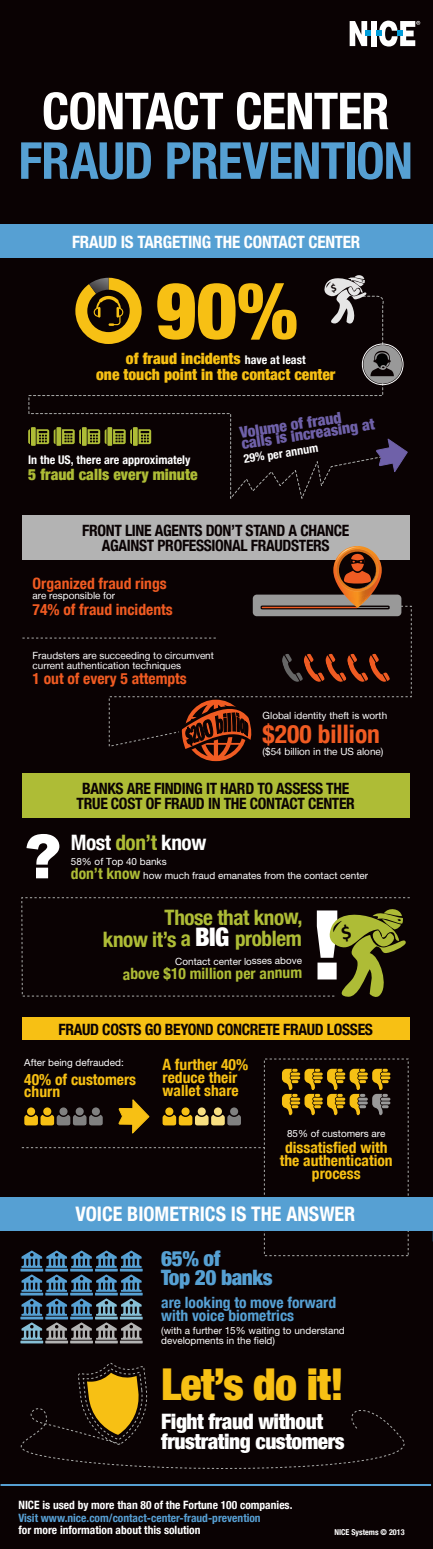
<style>
.page{position:relative;width:433px;height:1549px;background:#0a0203}
.page>*{position:absolute;margin:0;border:0;box-sizing:border-box;transform-origin:0 0}
.t1{font:900 96.4px "Arial";color:#fff}
.t2{font:900 condensed 78.1px "Helvetica Neue LT";color:#f7c014}
.t3{font:900 60.9px "Arial";color:#fff}
.t4{font:700 condensed 51px "Helvetica Neue LT";letter-spacing:-.02em;color:#56a0d3}
.t5{font:700 condensed 51px "Helvetica Neue LT";letter-spacing:-.015em;color:#fff}
.t6{font:900 condensed 43.9px "Helvetica Neue LT";letter-spacing:-.02em;color:#f7c014}
.t7{font:700 condensed 25.5px "Helvetica Neue";color:#f05b22}
.t8{font:900 condensed 21.3px/19.8px "Helvetica Neue LT";letter-spacing:-.02em;color:#fff}
.t9{font:700 condensed 21.3px/21.6px "Helvetica Neue LT";letter-spacing:-.03em;color:#aebc36;text-align:right}
.t10{font:900 condensed 21.3px/19.8px "Helvetica Neue LT";letter-spacing:-.02em;color:#56a0d3}
.t11{font:700 condensed 21.3px "Helvetica Neue LT";letter-spacing:-.02em;color:#fff}
.t12{font:700 condensed 20px "Helvetica Neue LT";color:#fff}
.t13{font:700 condensed 17px "Helvetica Neue LT";letter-spacing:-.015em;color:#fff}
.t14{font:700 condensed 15.6px/14.2px "Helvetica Neue LT";letter-spacing:-.02em;color:#0a0203;text-align:center}
.t15{font:700 condensed 15.6px/12.8px "Helvetica Neue";color:#f7c014}
.t16{font:900 condensed 15.6px/15.6px "Helvetica Neue LT";color:#f7c014;text-align:center}
.t17{font:700 condensed 15.6px "Helvetica Neue";color:#f05b22}
.t18{font:700 condensed 15.6px/12.8px "Helvetica Neue";color:#56a0d3}
.t19{font:900 condensed 15.6px/11.4px "Helvetica Neue LT";color:#6f61a9}
.t20{font:700 condensed 15.6px "Helvetica Neue";letter-spacing:-.01em;color:#aebc36}
.t21{font:900 condensed 15.6px "Helvetica Neue LT";color:#aebc36}
.t22{font:700 condensed 12px "Helvetica Neue LT";color:#fff}
.t23{font:700 condensed 11.5px "Helvetica Neue LT";color:#fff}
.t24{font:700 condensed 11.5px "Helvetica Neue LT";color:#579fd3}
.t25{font:9.9px/14.2px "Helvetica Neue";color:#fff}
.t26{font:9.9px/9.9px "Helvetica Neue LT";color:#fff}
.t27{font:700 condensed 8.1px "Helvetica Neue LT";color:#fff}
.s1{font-weight:700;font-size:12px;color:#fff}
.s2{color:#aebc36}
.s3{font-weight:700;font-stretch:condensed;font-size:15.6px;color:#aebc36}
.s4{font-weight:900;font-size:25.5px;color:#fff}
</style>
<div class="page">
<div style="left:22px;top:515px;width:388px;height:45px;background:#b3b3b3"></div>
<div style="left:371px;top:21px;width:6px;height:25px;background:#fff"></div>
<svg style="left:350px;top:21px;width:21px;height:25px"></svg>
<svg style="left:377px;top:21px;width:43px;height:26px"></svg>
<div style="left:0;top:224px;width:433px;height:34px;background:#56a0d3"></div>
<div style="left:344px;top:1263px;width:25px;height:25px;background:#0a0203"></div>
<div style="left:22px;top:773px;width:388px;height:45px;background:#aebc36"></div>
<div style="left:22px;top:1018px;width:388px;height:22px;background:#f7c014"></div>
<svg style="left:75px;top:278px;width:67px;height:17px"></svg>
<svg style="left:22px;top:638px;width:86px;height:1px"></svg>
<div style="left:108px;top:605px;width:304px;height:142px;background:#0a0203"></div>
<div style="left:21px;top:897px;width:390px;height:100px;background:#0a0203"></div>
<div style="left:27px;top:1107px;width:8px;height:9px;background:#f7c014;border-radius:50%"></div>
<div style="left:43px;top:1107px;width:8px;height:9px;background:#f7c014;border-radius:50%"></div>
<div style="left:59px;top:1107px;width:9px;height:9px;background:#808080;border-radius:50%"></div>
<div style="left:76px;top:1107px;width:8px;height:9px;background:#808080;border-radius:50%"></div>
<svg style="left:24px;top:1115px;width:79px;height:10px"></svg>
<div style="left:92px;top:1107px;width:8px;height:9px;background:#808080;border-radius:50%"></div>
<div style="left:165px;top:1107px;width:8px;height:9px;background:#f7c014;border-radius:50%"></div>
<svg style="left:181px;top:1107px;width:9px;height:9px"></svg>
<div style="left:198px;top:1107px;width:8px;height:9px;background:#f8df81;border-radius:50%"></div>
<div style="left:214px;top:1107px;width:8px;height:9px;background:#f8df81;border-radius:50%"></div>
<svg style="left:162px;top:1115px;width:79px;height:10px"></svg>
<div style="left:230px;top:1107px;width:8px;height:9px;background:#808080;border-radius:50%"></div>
<svg style="left:282px;top:1068px;width:18px;height:1px"></svg>
<svg style="left:304px;top:1068px;width:19px;height:1px"></svg>
<svg style="left:327px;top:1068px;width:18px;height:1px"></svg>
<svg style="left:349px;top:1068px;width:19px;height:1px"></svg>
<svg style="left:372px;top:1068px;width:18px;height:1px"></svg>
<svg style="left:282px;top:1069px;width:108px;height:46px"></svg>
<svg style="left:178px;top:694px;width:77px;height:67px"></svg>
<div style="left:271px;top:652px;width:24px;height:35px;background:#0a0203"></div>
<svg style="left:282px;top:653px;width:108px;height:30px"></svg>
<svg style="left:45px;top:1250px;width:23px;height:1px"></svg>
<svg style="left:70px;top:1250px;width:23px;height:1px"></svg>
<svg style="left:95px;top:1250px;width:23px;height:1px"></svg>
<svg style="left:120px;top:1250px;width:23px;height:1px"></svg>
<svg style="left:20px;top:1250px;width:23px;height:1px"></svg>
<svg style="left:95px;top:1343px;width:23px;height:1px"></svg>
<svg style="left:70px;top:1343px;width:23px;height:1px"></svg>
<div style="left:45px;top:1322px;width:23px;height:22px;background:#5a5556"></div>
<div style="left:120px;top:1322px;width:23px;height:22px;background:#5a5556"></div>
<div style="left:20px;top:1322px;width:23px;height:22px;background:#445b67"></div>
<svg style="left:20px;top:1251px;width:123px;height:92px"></svg>
<div style="left:28px;top:295px;width:362px;height:206px;background:#0a0203"></div>
<svg style="left:363px;top:345px;width:39px;height:39px"></svg>
<svg style="left:369px;top:347px;width:27px;height:29px"></svg>
<svg style="left:370px;top:351px;width:24px;height:25px"></svg>
<div style="left:362px;top:344px;width:41px;height:41px;border:1px solid #fff;border-radius:50%"></div>
<svg style="left:375px;top:438px;width:34px;height:36px"></svg>
<div style="left:253px;top:595px;width:148px;height:21px;background:#999;border-radius:4px"></div>
<div style="left:261px;top:606px;width:129px;height:3px;border:1px solid #0a0203"></div>
<hr style="left:262px;top:607px;width:95px;height:1px;background:#f05b22">
<svg style="left:333px;top:546px;width:49px;height:62px"></svg>
<div style="left:119px;top:1108px;width:20px;height:16px;background:#f7c014"></div>
<div style="left:118px;top:1108px;width:22px;height:17px;border:1px solid #f7c014"></div>
<svg style="left:131px;top:1098px;width:19px;height:38px"></svg>
<svg style="left:22px;top:1147px;width:242px;height:1px"></svg>
<div style="left:0;top:1197px;width:433px;height:34px;background:#56a0d3"></div>
<div style="left:0;top:1395px;width:428px;height:80px;background:#0a0203"></div>
<hr style="left:1px;top:1484px;width:430px;height:2px;background:#569fd2">
<svg style="left:70px;top:1362px;width:79px;height:95px"></svg>
<svg style="left:323px;top:271px;width:43px;height:53px"></svg>
<svg style="left:328px;top:902px;width:78px;height:96px"></svg>
<h3 class="t5" style="left:42px;top:80px;width:349px">CONTACT CENTER</h3>
<h3 class="t4" style="left:19px;top:130px;width:396px">FRAUD PREVENTION</h3>
<h3 class="t13" style="left:72px;top:232px;width:289px">FRAUD IS TARGETING THE CONTACT CENTER</h3>
<h2 class="t2" style="left:156px;top:263px;width:144px">90%</h2>
<h3 class="t16" style="left:96px;top:351px;width:241px">of fraud incidents <span class="s1">have at least<br></span>one touch point in the contact center</h3>
<p class="t22" style="left:28px;top:452px;width:164px">In the US, there are approximately</p>
<h3 class="t21" style="left:28px;top:464px;width:171px">5 fraud calls every minute</h3>
<h3 class="t19" style="left:239px;top:427px;width:136px;rotate:-9deg">Volume of fraud calls is increasing at</h3>
<p class="t22" style="left:243px;top:452px;width:77px;rotate:-9deg">29% per annum</p>
<h3 class="t14" style="left:82px;top:524px;width:268px">FRONT LINE AGENTS DON’T STAND A CHANCE<br>AGAINST PROFESSIONAL FRAUDSTERS</h3>
<h3 class="t17" style="left:33px;top:574px;width:136px">Organized fraud rings</h3>
<p class="t26" style="left:33px;top:590px;width:84px">are responsible for</p>
<h3 class="t17" style="left:33px;top:600px;width:142px">74% of fraud incidents</h3>
<p class="t26" style="left:33px;top:650px;width:183px">Fraudsters are succeeding to circumvent current authentication techniques</p>
<h3 class="t17" style="left:33px;top:669px;width:156px">1 out of every 5 attempts</h3>
<p class="t26" style="left:263px;top:710px;width:126px">Global identity theft is worth</p>
<h3 class="t7" style="left:263px;top:718px;width:119px">$200 billion</h3>
<p class="t26" style="left:263px;top:747px;width:122px">($54 billion in the US alone)</p>
<h3 class="t3" style="left:24px;top:812px;width:39px">?</h3>
<h3 class="t14" style="left:77px;top:782px;width:280px">BANKS ARE FINDING IT HARD TO ASSESS THE<br>TRUE COST OF FRAUD IN THE CONTACT CENTER</h3>
<h3 class="t11" style="left:71px;top:829px;width:137px">Most <span class="s2">don’t</span> know</h3>
<p class="t25" style="left:71px;top:854px;width:299px">58% of Top 40 banks<br><span class="s3">don’t know</span> how much fraud emanates from the contact center</p>
<h3 class="t9" style="left:103px;top:906px;width:201px">Those that know,<br>know it’s a <span class="s4">BIG</span> problem</h3>
<p class="t25" style="left:175px;top:954px;width:128px">Contact center losses above</p>
<h3 class="t20" style="left:123px;top:964px;width:181px">above $10 million per annum</h3>
<h1 class="t1" style="left:311px;top:875px;width:34px">!</h1>
<h3 class="t14" style="left:59px;top:1022px;width:316px">FRAUD COSTS GO BEYOND CONCRETE FRAUD LOSSES</h3>
<p class="t25" style="left:24px;top:1055px;width:101px">After being defrauded:</p>
<h3 class="t15" style="left:24px;top:1072px;width:113px">40% of customers churn</h3>
<h3 class="t15" style="left:163px;top:1058px;width:87px">A further 40% reduce their wallet share</h3>
<p class="t25" style="left:287px;top:1127px;width:100px">85% of customers are</p>
<h3 class="t15" style="left:280px;top:1141px;width:114px;text-align:center">dissatisfied with the authentication process</h3>
<h3 class="t12" style="left:75px;top:1201px;width:281px">VOICE BIOMETRICS IS THE ANSWER</h3>
<h3 class="t10" style="left:161px;top:1248px;width:113px">65% of<br>Top 20 banks</h3>
<h3 class="t18" style="left:161px;top:1296px;width:177px">are looking to move forward with voice biometrics</h3>
<p class="t25" style="left:161px;top:1325px;width:185px;line-height:9.9px">(with a further 15% waiting to understand developments in the field)</p>
<h3 class="t6" style="left:161px;top:1358px;width:184px">Let’s do it!</h3>
<h3 class="t8" style="left:161px;top:1412px;width:185px">Fight fraud without frustrating customers</h3>
<p class="t23" style="left:18px;top:1498px;width:275px">NICE is used by more than 80 of the Fortune 100 companies.</p>
<p class="t24" style="left:18px;top:1511px;width:244px">Visit www.nice.com/contact-center-fraud-prevention</p>
<p class="t23" style="left:18px;top:1523px;width:184px">for more information about this solution</p>
<p class="t27" style="left:334px;top:1527px;width:72px">NICE Systems © 2013</p>
</div>
